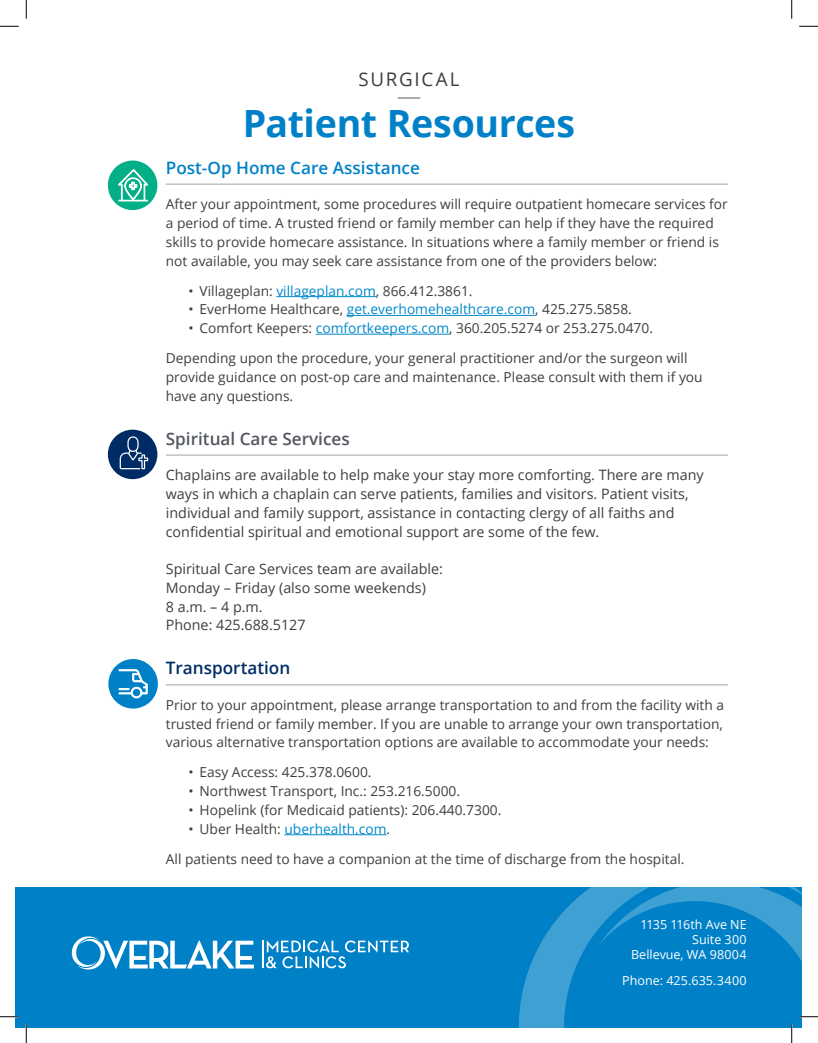
<style>
.page{position:relative;width:818px;height:1043px;background:#fff}
.page>*{position:absolute;margin:0;border:0;box-sizing:border-box;transform-origin:0 0}
.t1{font:700 37.5px "Open Sans";letter-spacing:-.01em;color:#0081c7}
.t2{font:18.75px "Open Sans";letter-spacing:.095em;color:#3e3e3f}
.subhead{font:600 17.12px "Open Sans";color:#0081c7}
.subhead-2{font:600 17.12px "Open Sans";color:#52575f}
.subhead-3{font:600 17.12px "Open Sans";color:#002c65}
.bullet{font:14.25px/18.8px "Open Sans";color:#3e3e3f}
.bullet-2{font:13.75px/18.8px "Open Sans";color:#3e3e3f}
.bullet-3{font:13.75px "Open Sans";color:#0089cb}
.t3{font:12.5px/15px "Open Sans";color:#fff;text-align:right}
.s1{color:#0089cb}
.s2{color:#3e3e3f}
</style>
<div class="page">
<div style="left:15px;top:887px;width:786px;height:141px;background:#0081c7"></div>
<svg style="left:398px;top:98px;width:22px;height:1px"></svg>
<svg style="left:519px;top:901px;width:55px;height:127px;fill:#3fa0d4"></svg>
<svg style="left:72px;top:936px;width:182px;height:33px"></svg>
<svg style="left:262px;top:940px;width:147px;height:28px"></svg>
<hr style="left:166px;top:183px;width:561px;height:2px;background:#bcbdc0">
<hr style="left:276px;top:296px;width:100px;height:1px;background:#0089cb">
<hr style="left:347px;top:315px;width:188px;height:1px;background:#0089cb">
<hr style="left:316px;top:334px;width:133px;height:1px;background:#0089cb">
<hr style="left:166px;top:454px;width:561px;height:2px;background:#bcbdc0">
<hr style="left:166px;top:684px;width:561px;height:1px;background:#bcbdc0">
<hr style="left:284px;top:834px;width:102px;height:1px;background:#0089cb">
<div style="left:108px;top:160px;width:49px;height:50px;background:#03af86;border-radius:50%"></div>
<div style="left:108px;top:659px;width:50px;height:49px;background:#0081c7;border-radius:50%"></div>
<svg style="left:119px;top:669px;width:28px;height:29px"></svg>
<svg style="left:118px;top:169px;width:30px;height:33px"></svg>
<div style="left:108px;top:429px;width:49px;height:50px;background:#002c65;border-radius:50%"></div>
<svg style="left:120px;top:436px;width:28px;height:33px"></svg>
<svg style="left:0;top:25px;width:19px;height:2px"></svg>
<svg style="left:799px;top:25px;width:19px;height:2px"></svg>
<svg style="left:0;top:1015px;width:19px;height:2px"></svg>
<svg style="left:25px;top:0;width:2px;height:19px"></svg>
<svg style="left:25px;top:1024px;width:2px;height:18px"></svg>
<svg style="left:791px;top:0;width:1px;height:19px"></svg>
<svg style="left:574px;top:887px;width:244px;height:155px"></svg>
<p class="t2" style="left:358px;top:66px;width:103px">SURGICAL</p>
<p class="t1" style="left:243px;top:97px;width:333px">Patient Resources</p>
<p class="subhead" style="left:166px;top:156px;width:256px">Post-Op Home Care Assistance</p>
<p class="bullet-2" style="left:166px;top:194px;width:563px">After your appointment, some procedures will require outpatient homecare services for a period of time. A trusted friend or family member can help if they have the required skills to provide homecare assistance. In situations where a family member or friend is not available, you may seek care assistance from one of the providers below:</p>
<p class="bullet-2" style="left:188px;top:281px;width:286px">• Villageplan: <span class="s1">villageplan.com</span>, 866.412.3861.</p>
<p class="bullet-2" style="left:188px;top:299px;width:445px">• EverHome Healthcare, <span class="s1">get.everhomehealthcare.com</span>, 425.275.5858.</p>
<p class="bullet-2" style="left:188px;top:318px;width:466px">• Comfort Keepers: <span class="s1">comfortkeepers.com</span>, 360.205.5274 or 253.275.0470.</p>
<p class="bullet-2" style="left:166px;top:348px;width:538px">Depending upon the procedure, your general practitioner and/or the surgeon will provide guidance on post-op care and maintenance. Please consult with them if you have any questions.</p>
<p class="subhead-2" style="left:166px;top:426px;width:185px">Spiritual Care Services</p>
<p class="bullet" style="left:166px;top:465px;width:539px">Chaplains are available to help make your stay more comforting. There are many ways in which a chaplain can serve patients, families and visitors. Patient visits, individual and family support, assistance in contacting clergy of all faiths and confidential spiritual and emotional support are some of the few.</p>
<p class="bullet" style="left:166px;top:559px;width:279px">Spiritual Care Services team are available:</p>
<p class="bullet" style="left:166px;top:578px;width:261px">Monday – Friday (also some weekends)</p>
<p class="bullet" style="left:166px;top:596px;width:98px">8 a.m. – 4 p.m.</p>
<p class="bullet" style="left:166px;top:615px;width:141px">Phone: 425.688.5127</p>
<p class="subhead-3" style="left:166px;top:656px;width:126px">Transportation</p>
<p class="bullet-2" style="left:166px;top:695px;width:559px;text-align:justify">Prior to your appointment, please arrange transportation to and from the facility with a trusted friend or family member. If you are unable to arrange your own transportation, various alternative transportation options are available to accommodate your needs:</p>
<p class="bullet-2" style="left:188px;top:762px;width:185px">• Easy Access: 425.378.0600.</p>
<p class="bullet-2" style="left:188px;top:781px;width:273px">• Northwest Transport, Inc.: 253.216.5000.</p>
<p class="bullet-2" style="left:188px;top:800px;width:314px">• Hopelink (for Medicaid patients): 206.440.7300.</p>
<p class="bullet-3" style="left:188px;top:819px;width:203px"><span class="s2">• Uber Health:</span> uberhealth.com<span class="s2">.</span></p>
<p class="bullet-2" style="left:166px;top:849px;width:520px">All patients need to have a companion at the time of discharge from the hospital.</p>
<p class="t3" style="left:631px;top:916px;width:117px">1135 116th Ave NE<br>Suite 300<br>Bellevue, WA 98004</p>
<p class="t3" style="left:622px;top:972px;width:126px">Phone: 425.635.3400</p>
</div>
